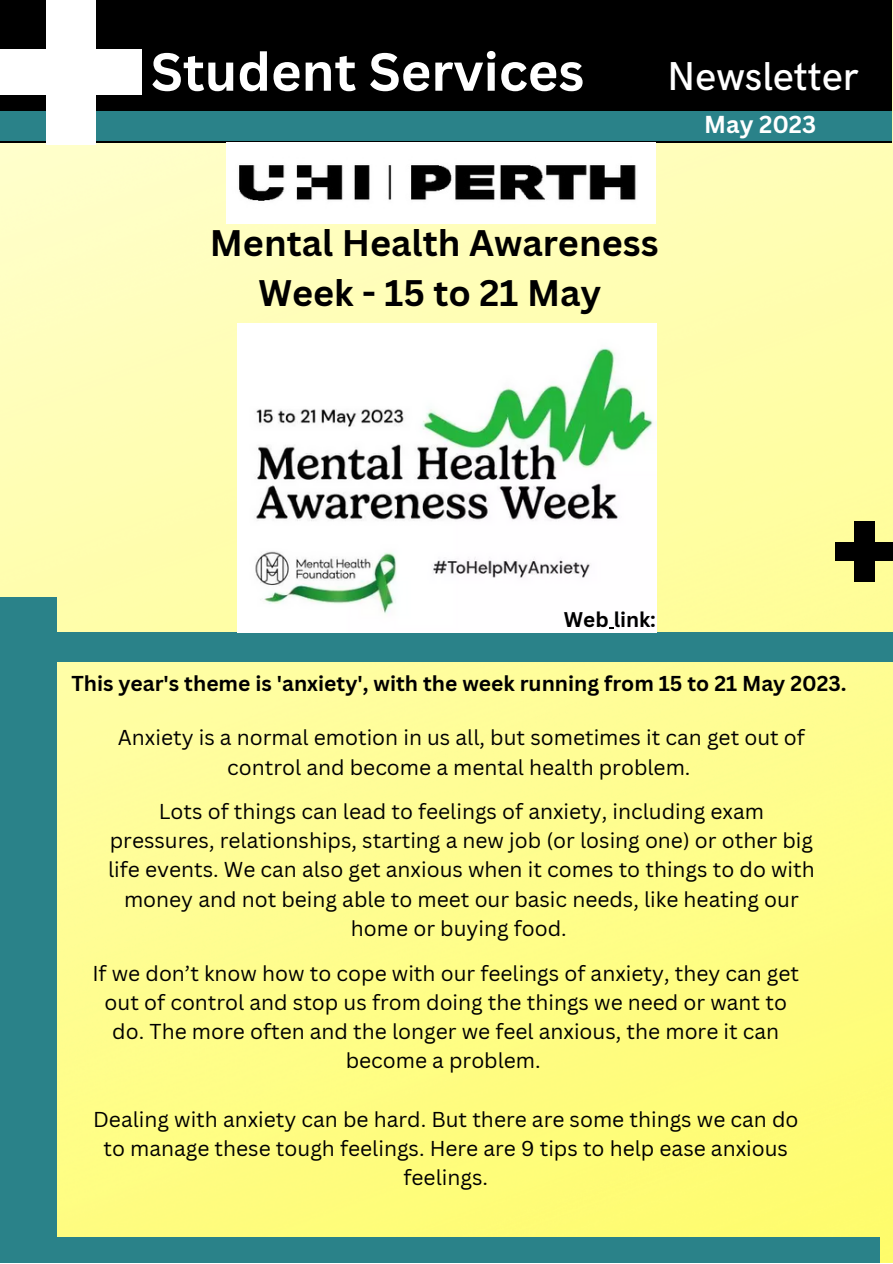
<style>
.page{position:relative;width:893px;height:1264px;background:#fff}
.page>*{position:absolute;margin:0;border:0;box-sizing:border-box;transform-origin:0 0}
.t1{font:700 52.2px "Canva Sans";color:#fff}
.t2{font:500 40.5px "HK Grotesk";color:#fff}
.t3{font:700 36px/49.5px "Canva Sans";color:#000;text-align:center}
.t4{font:700 23.85px "Canva Sans";color:#fff}
.t5{font:21px/29.2px "Canva Sans";color:#000;text-align:center}
.t6{font:700 21px "Canva Sans";color:#000}
.t7{font:700 20.7px "Canva Sans";color:#000}
</style>
<div class="page">
<img style="left:0;top:0;width:892px;height:1262px">
<div style="left:0;top:0;width:891px;height:142px;background:#000"></div>
<div style="left:0;top:111px;width:892px;height:29px;background:#2a8289"></div>
<div style="left:46px;top:0;width:50px;height:144px;background:#fff"></div>
<div style="left:0;top:49px;width:142px;height:46px;background:#fff"></div>
<div style="left:0;top:632px;width:892px;height:29px;background:#2a8289"></div>
<div style="left:853px;top:521px;width:21px;height:60px;background:#000"></div>
<div style="left:834px;top:542px;width:58px;height:19px;background:#000"></div>
<div style="left:0;top:1237px;width:879px;height:25px;background:#2a8289"></div>
<img style="left:226px;top:142px;width:429px;height:81px">
<div style="left:0;top:597px;width:57px;height:640px;background:#2a8289"></div>
<img style="left:238px;top:323px;width:418px;height:309px">
<h1 class="t1" style="left:151px;top:35px;width:435px">Student Services</h1>
<h2 class="t2" style="left:667px;top:53px;width:193px">Newsletter</h2>
<h3 class="t3" style="left:210px;top:217px;width:450px">Mental Health Awareness<br>Week - 15 to 21 May</h3>
<p class="t4" style="left:704px;top:108px;width:114px">May 2023</p>
<p class="t7" style="left:564px;top:604px;width:93px">Web link:</p>
<p class="t6" style="left:71px;top:668px;width:776px">This year's theme is 'anxiety', with the week running from 15 to 21 May 2023.</p>
<p class="t5" style="left:118px;top:722px;width:688px">Anxiety is a normal emotion in us all, but sometimes it can get out of control and become a mental health problem.</p>
<p class="t5" style="left:108px;top:796px;width:708px">Lots of things can lead to feelings of anxiety, including exam pressures, relationships, starting a new job (or losing one) or other big life events. We can also get anxious when it comes to things to do with money and not being able to meet our basic needs, like heating our home or buying food.</p>
<p class="t5" style="left:92px;top:957px;width:708px">If we don’t know how to cope with our feelings of anxiety, they can get out of control and stop us from doing the things we need or want to do. The more often and the longer we feel anxious, the more it can become a problem.</p>
<p class="t5" style="left:93px;top:1103px;width:706px">Dealing with anxiety can be hard. But there are some things we can do to manage these tough feelings. Here are 9 tips to help ease anxious feelings.</p>
</div>
